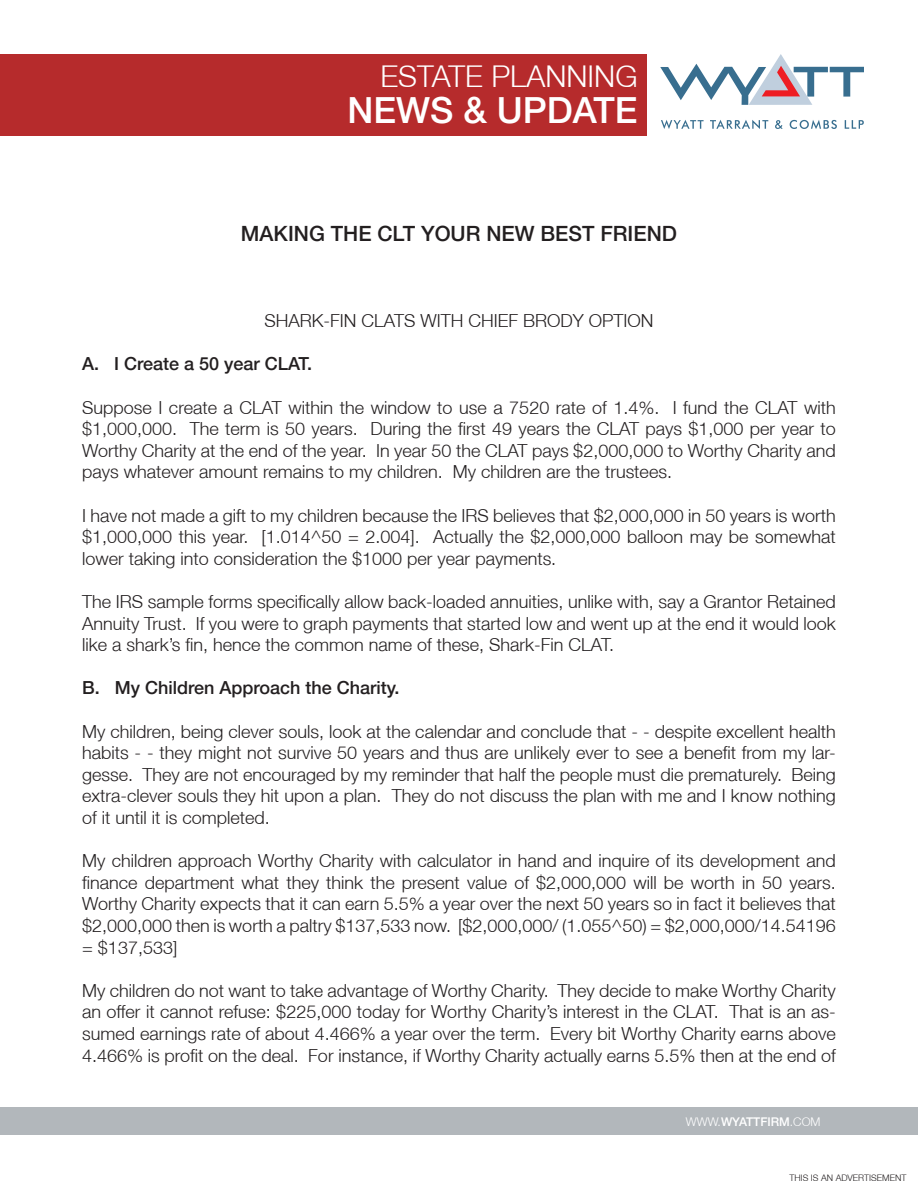
<style>
.page{position:relative;width:918px;height:1188px;background:#fff}
.page>*{position:absolute;margin:0;border:0;box-sizing:border-box;transform-origin:0 0}
.t1{font:500 36px "Helvetica Neue LT";color:#fff}
.t2{font:300 30px "Helvetica Neue LT";color:#fff}
.t3{font:500 21px "Helvetica Neue LT";color:#231f20}
.t4{font:300 18px/21.6px "Helvetica Neue LT";color:#231f20;text-align:justify}
.t5{font:500 18px "Helvetica Neue LT";color:#231f20}
.t6{font:500 12px "Helvetica Neue LT";color:#fff}
.t7{font:300 9px "Helvetica Neue LT";color:#231f20}
.s1{font-weight:300}
</style>
<div class="page">
<div style="left:1px;top:1107px;width:917px;height:28px;background:#b2b7bb"></div>
<div style="left:0;top:54px;width:647px;height:81px;background:#b62b2c"></div>
<svg style="left:660px;top:54px;width:204px;height:51px"></svg>
<svg style="left:661px;top:120px;width:43px;height:9px"></svg>
<svg style="left:710px;top:120px;width:58px;height:9px"></svg>
<svg style="left:775px;top:120px;width:8px;height:9px"></svg>
<svg style="left:790px;top:120px;width:47px;height:9px"></svg>
<svg style="left:845px;top:120px;width:19px;height:9px"></svg>
<h2 class="t2" style="left:380px;top:58px;width:259px">estate planning</h2>
<h1 class="t1" style="left:348px;top:89px;width:292px">news &amp; update</h1>
<p class="t3" style="left:241px;top:221px;width:408px">MAKING THE CLT YOUR NEW BEST FRIEND</p>
<p class="t4" style="left:265px;top:310px;width:121px">SHARK-FIN CLATS</p>
<p class="t4" style="left:420px;top:310px;width:232px">WITH CHIEF BRODY OPTION</p>
<p class="t5" style="left:82px;top:353px;width:232px">A. I Create a 50 year CLAT.</p>
<p class="t4" style="left:82px;top:396px;width:181px">Suppose I create a CLAT</p>
<p class="t4" style="left:289px;top:396px;width:490px">within the window to use a 7520 rate of 1.4%. I fund the CLAT</p>
<p class="t4" style="left:82px;top:396px;width:755px;text-indent:722px">with $1,000,000. The term is 50 years. During the first 49 years the CLAT pays $1,000 per year to Worthy Charity at the end of the year. In year 50 the CLAT</p>
<p class="t4" style="left:82px;top:439px;width:755px;text-indent:450px">pays $2,000,000 to Worthy Charity and pays whatever amount remains to my children. My children are the trustees.</p>
<p class="t4" style="left:82px;top:504px;width:755px">I have not made a gift to my children because the IRS believes that $2,000,000 in 50 years is worth $1,000,000 this year. [1.014^50 = 2.004]. Actually the $2,000,000 balloon may be somewhat lower taking into consideration the $1000 per year payments.</p>
<p class="t4" style="left:82px;top:590px;width:755px">The IRS sample forms specifically allow back-loaded annuities, unlike with, say a Grantor Retained Annuity Trust. If you were to graph payments that started low and went up at the end it would look like a shark’s fin, hence the common name of these, Shark-Fin CLAT.</p>
<p class="t5" style="left:82px;top:677px;width:319px">B. My Children Approach the Charity.</p>
<p class="t4" style="left:82px;top:720px;width:755px">My children, being clever souls, look at the calendar and conclude that - - despite excellent health habits - - they might not survive 50 years and thus are unlikely ever to see a benefit from my lar&shy;gesse. They are not encouraged by my reminder that half the people must die prematurely. Being extra-clever souls they hit upon a plan. They do not discuss the plan with me and I know nothing of it until it is completed.</p>
<p class="t4" style="left:82px;top:850px;width:755px">My children approach Worthy Charity with calculator in hand and inquire of its development and finance department what they think the present value of $2,000,000 will be worth in 50 years.<br>Worthy Charity expects that it can earn 5.5% a year over the next 50 years so in fact it believes that $2,000,000 then is worth a paltry $137,533 now. [$2,000,000/ (1.055^50) = $2,000,000/14.54196 = $137,533]</p>
<p class="t4" style="left:82px;top:979px;width:755px">My children do not want to take advantage of Worthy Charity. They decide to make Worthy Charity an offer it cannot refuse: $225,000 today for Worthy Charity’s interest in the CLAT. That is an as&shy;sumed earnings rate of about 4.466% a year over the term. Every bit Worthy Charity earns above 4.466% is profit on the deal. For instance, if Worthy Charity actually earns 5.5% then at the end of</p>
<p class="t6" style="left:686px;top:1114px;width:136px"><span class="s1">WWW.</span>WYATTFIRM<span class="s1">.COM</span></p>
<p class="t7" style="left:789px;top:1172px;width:81px">THIS IS AN ADVERTISE</p>
<p class="t7" style="left:882px;top:1172px;width:14px">MENT</p>
</div>
